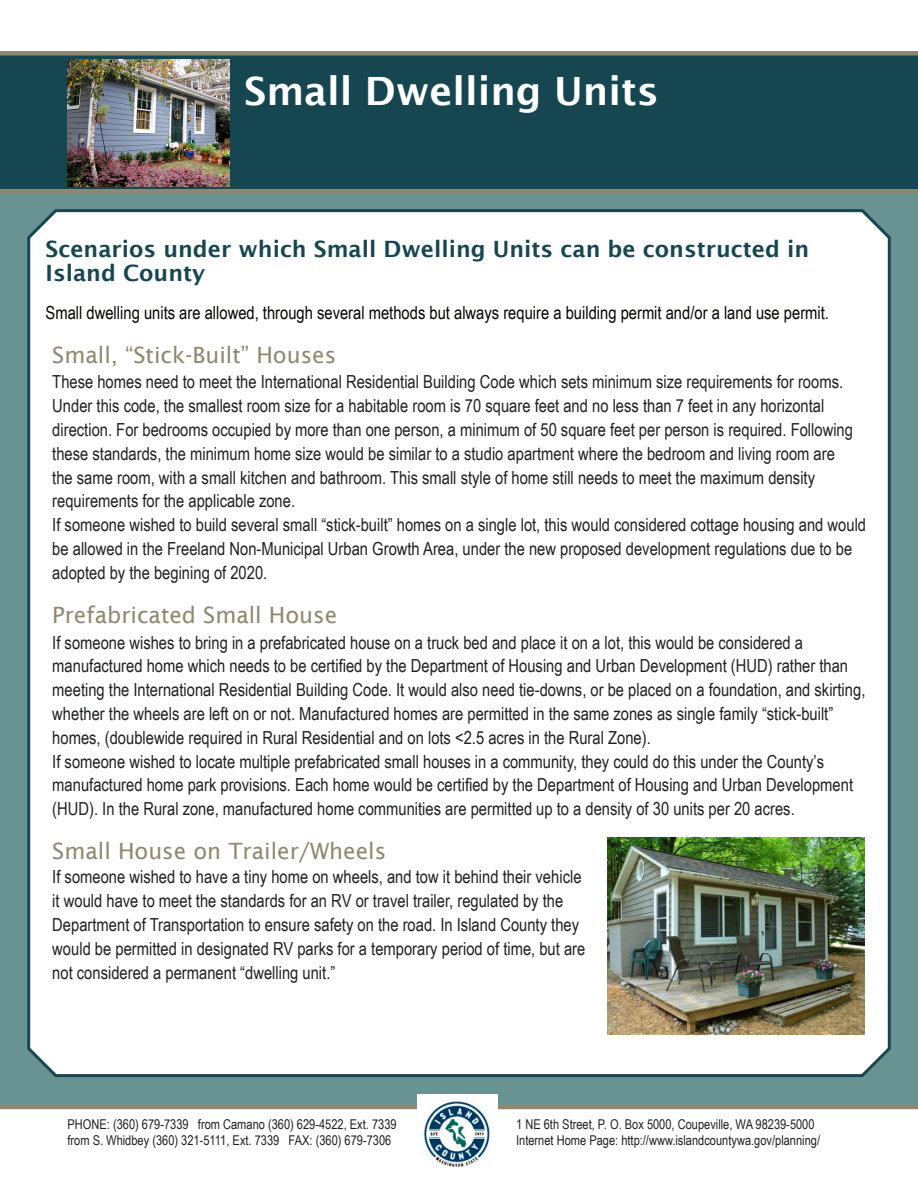
<style>
.page{position:relative;width:918px;height:1188px;background:#fff}
.page>*{position:absolute;margin:0;border:0;box-sizing:border-box;transform-origin:0 0}
.t1{font:600 39px "Lucida Sans";color:#fff}
.t2{font:22.5px "Lucida Sans";color:#90886e}
.t3{font:600 22.5px/24px "Lucida Sans";color:#164751}
.t4{font:18px/23.9px "Arial Narrow";color:#231f20}
.t5{font:18px "Arial Narrow";color:#040503}
.t6{font:13.5px/16.2px "Arial Narrow";color:#231f20}
</style>
<div class="page">
<div style="left:0;top:193px;width:918px;height:916px;background:#699292"></div>
<div style="left:27px;top:209px;width:864px;height:868px;background:#fff"></div>
<div style="left:1px;top:55px;width:917px;height:136px;background:#164751"></div>
<div style="left:0;top:189px;width:918px;height:5px;background:#90886e"></div>
<div style="left:0;top:51px;width:918px;height:5px;background:#90886e"></div>
<hr style="left:0;top:1105px;width:918px;height:4px;background:#90886e">
<img style="left:68px;top:60px;width:162px;height:126px">
<img style="left:608px;top:837px;width:257px;height:197px">
<img style="left:418px;top:1094px;width:79px;height:73px">
<p class="t1" style="left:244px;top:69px;width:416px">Small Dwelling Units</p>
<p class="t3" style="left:46px;top:237px;width:765px">Scenarios under which Small Dwelling Units can be constructed in<br>Island County</p>
<p class="t5" style="left:46px;top:299px;width:785px">Small dwelling units are allowed, through several methods but always require a building permit and/or a land use permit.</p>
<p class="t2" style="left:52px;top:342px;width:285px">Small, “Stick-Built” Houses</p>
<p class="t4" style="left:52px;top:369px;width:815px">These homes need to meet the International Residential Building Code which sets minimum size requirements for rooms.<br>Under this code, the smallest room size for a habitable room is 70 square feet and no less than 7 feet in any horizontal direction. For bedrooms occupied by more than one person, a minimum of 50 square feet per person is required. Following these standards, the minimum home size would be similar to a studio apartment where the bedroom and living room are<br>the same room, with a small kitchen and bathroom. This small style of home still needs to meet the maximum density requirements for the applicable zone.<br>If someone wished to build several small “stick-built” homes on a single lot, this would considered cottage housing and would be allowed in the Freeland Non-Municipal Urban Growth Area, under the new proposed development regulations due to be adopted by the begining of 2020.</p>
<p class="t2" style="left:52px;top:602px;width:286px">Prefabricated Small House</p>
<p class="t4" style="left:52px;top:630px;width:815px">If someone wishes to bring in a prefabricated house on a truck bed and place it on a lot, this would be considered a manufactured home which needs to be certified by the Department of Housing and Urban Development (HUD) rather than meeting the International Residential Building Code. It would also need tie-downs, or be placed on a foundation, and skirting, whether the wheels are left on or not. Manufactured homes are permitted in the same zones as single family “stick-built” homes, (doublewide required in Rural Residential and on lots &lt;2.5 acres in the Rural Zone).<br>If someone wished to locate multiple prefabricated small houses in a community, they could do this under the County’s manufactured home park provisions. Each home would be certified by the Department of Housing and Urban Development (HUD). In the Rural zone, manufactured home communities are permitted up to a density of 30 units per 20 acres.</p>
<p class="t2" style="left:52px;top:838px;width:335px">Small House on Trailer/Wheels</p>
<p class="t4" style="left:52px;top:864px;width:535px">If someone wished to have a tiny home on wheels, and tow it behind their vehicle it would have to meet the standards for an RV or travel trailer, regulated by the Department of Transportation to ensure safety on the road. In Island County they would be permitted in designated RV parks for a temporary period of time, but are not considered a permanent “dwelling unit.”</p>
<p class="t6" style="left:67px;top:1115px;width:331px">PHONE: (360) 679-7339 from Camano (360) 629-4522, Ext. 7339 from S. Whidbey (360) 321-5111, Ext. 7339 FAX: (360) 679-7306</p>
<p class="t6" style="left:516px;top:1115px;width:305px">1 NE 6th Street, P. O. Box 5000, Coupeville, WA 98239-5000<br>Internet Home Page: http://www.islandcountywa.gov/planning/</p>
</div>
